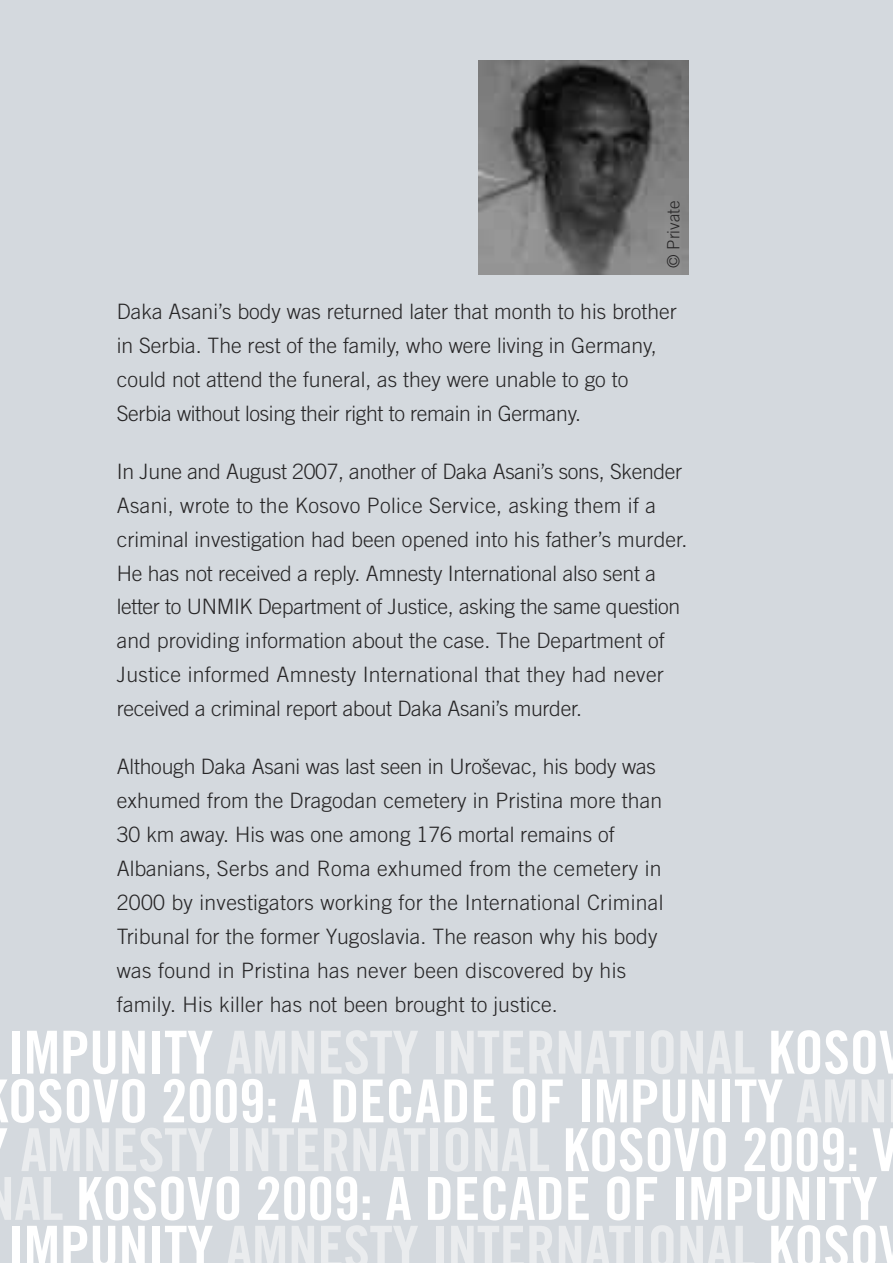
<style>
.page{position:relative;width:893px;height:1263px;background:#fff}
.page>*{position:absolute;margin:0;border:0;box-sizing:border-box;transform-origin:0 0}
.t1{font:59.4px/48.8px "Amnesty Trade Gothic Bd Cn 20";letter-spacing:-.005em;color:#fff}
.t2{font:300 21.15px/33.9px "Amnesty Trade Gothic";color:#272627}
.t3{font:300 16.95px "Amnesty Trade Gothic";color:#272627}
.s1{color:#eaecee}
</style>
<div class="page">
<div style="left:0;top:0;width:893px;height:1262px;background:#d4d9de"></div>
<img style="left:478px;top:60px;width:211px;height:214px">
<p class="t3" style="left:667px;top:268px;width:69px;rotate:-90deg">© Private</p>
<p class="t2" style="left:117px;top:296px;width:562px">Daka Asani’s body was returned later that month to his brother in Serbia. The rest of the family, who were living in Germany, could not attend the funeral, as they were unable to go to Serbia without losing their right to remain in Germany.</p>
<p class="t2" style="left:117px;top:456px;width:572px">In June and August 2007, another of Daka Asani’s sons, Skender Asani, wrote to the Kosovo Police Service, asking them if a criminal investigation had been opened into his father’s murder.<br>He has not received a reply. Amnesty International also sent a letter to UNMIK Department of Justice, asking the same question and providing information about the case. The Department of Justice informed Amnesty International that they had never received a criminal report about Daka Asani’s murder.</p>
<p class="t2" style="left:117px;top:752px;width:548px">Although Daka Asani was last seen in Uroševac, his body was exhumed from the Dragodan cemetery in Pristina more than 30 km away. His was one among 176 mortal remains of Albanians, Serbs and Roma exhumed from the cemetery in 2000 by investigators working for the International Criminal Tribunal for the former Yugoslavia. The reason why his body was found in Pristina has never been discovered by his family. His killer has not been brought to justice.</p>
<h1 class="t1" style="left:8px;top:1029px;width:899px">IMPUNITY <span class="s1">AMNESTY INTERNATIONAL</span> KOSOV OSOVO 2009: A DECADE OF IMPUNITY <span class="s1">AMN AMNESTY INTERNATIONAL</span> KOSOVO 2009: V <span class="s1">AL</span> KOSOVO 2009: A DECADE OF IMPUNITY IMPUNITY <span class="s1">AMNESTY INTERNATIONAL</span> KOSOV</h1>
</div>
